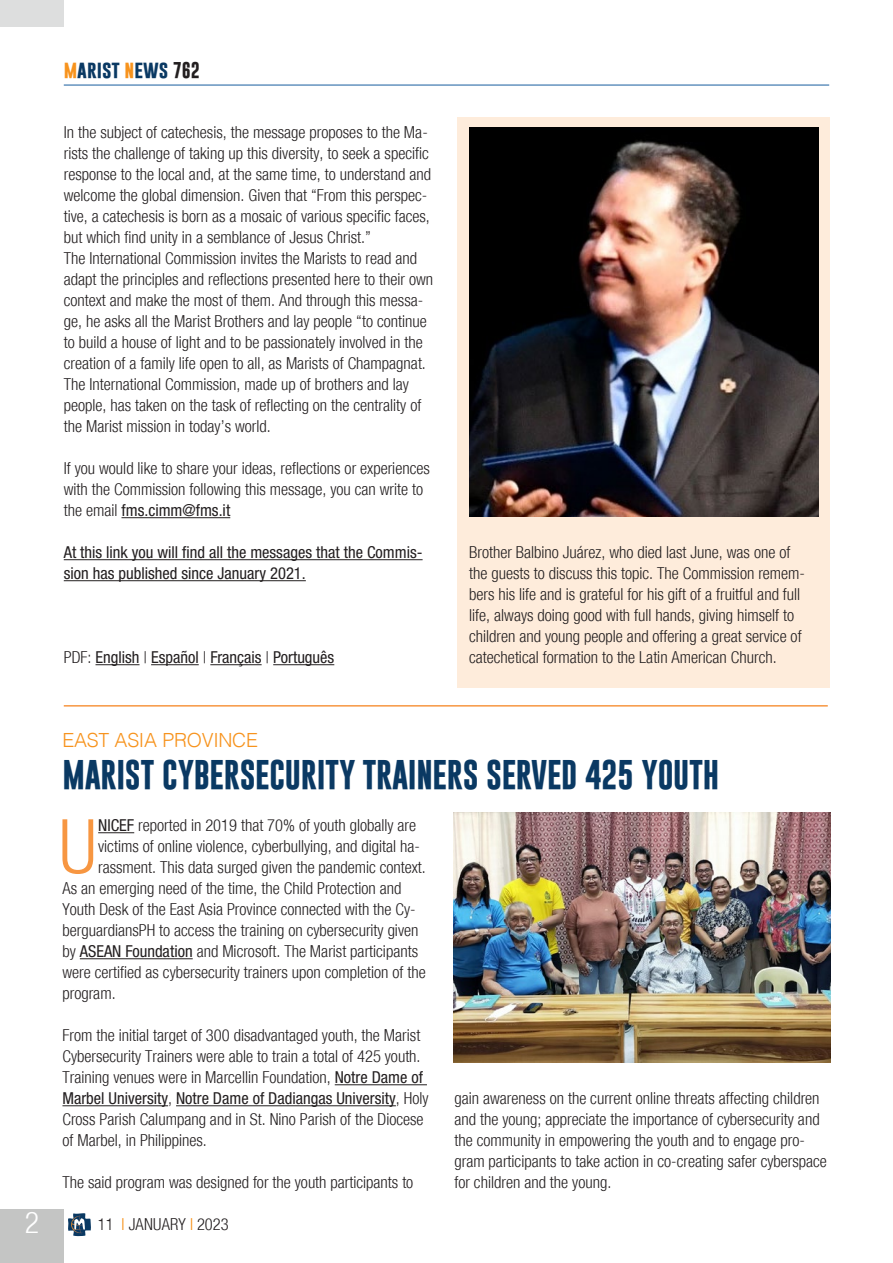
<style>
.page{position:relative;width:893px;height:1263px;background:#fff}
.page>*{position:absolute;margin:0;border:0;box-sizing:border-box;transform-origin:0 0}
.Testo_sinEspacio{font:300 condensed 75.3px "Helvetica Neue";color:#f79641}
.Titolo{font:700 30px "Gobold";letter-spacing:-.01em;color:#0a3963}
.t1{font:300 condensed 30px "Helvetica Neue";color:#fff}
.sommario{font:300 19.5px "Helvetica";letter-spacing:-.015em;color:#f7931d}
.t2{font:700 18px "Gobold";color:#0a3963}
.Testo_normal{font:300 condensed 16.5px/21px "Helvetica Neue";color:#231f20}
.Testo_sinEspacio-2{font:300 condensed 16.5px/21px "Helvetica Neue";color:#231f20}
.Testo_normal-2{font:condensed 16.5px/21px "Helvetica Neue";color:#231f20}
.s1{color:#f7931d}
.s2{font-size:16.5px;color:#231f20}
.s3{font-weight:400}
.s4{font-weight:300}
</style>
<div class="page">
<div style="left:0;top:1209px;width:64px;height:54px;background:#c4c5c4"></div>
<hr style="left:64px;top:85px;width:765px;height:1px;background:#175d9e">
<svg style="left:68px;top:1213px;width:23px;height:23px"></svg>
<div style="left:0;top:0;width:64px;height:27px;background:#dddede"></div>
<div style="left:457px;top:117px;width:372px;height:570px;background:#feecdb"></div>
<hr style="left:64px;top:705px;width:764px;height:2px;background:#f79641">
<hr style="left:121px;top:517px;width:109px;height:1px;background:#231f20">
<hr style="left:64px;top:559px;width:359px;height:1px;background:#231f20">
<hr style="left:64px;top:580px;width:242px;height:1px;background:#231f20">
<hr style="left:96px;top:664px;width:44px;height:1px;background:#231f20">
<hr style="left:151px;top:664px;width:48px;height:1px;background:#231f20">
<hr style="left:210px;top:664px;width:52px;height:1px;background:#231f20">
<hr style="left:273px;top:664px;width:61px;height:1px;background:#231f20">
<img style="left:469px;top:128px;width:349px;height:388px">
<hr style="left:98px;top:832px;width:36px;height:1px;background:#231f20">
<hr style="left:80px;top:958px;width:113px;height:1px;background:#231f20">
<hr style="left:335px;top:1084px;width:92px;height:1px;background:#231f20">
<hr style="left:62px;top:1105px;width:106px;height:1px;background:#231f20">
<hr style="left:176px;top:1105px;width:220px;height:1px;background:#231f20">
<img style="left:454px;top:813px;width:376px;height:249px">
<p class="t2" style="left:64px;top:57px;width:138px"><span class="s1">m</span>arist <span class="s1">n</span>ews <span class="s2">762</span></p>
<p class="Testo_normal" style="left:64px;top:122px;width:369px">In the subject of catechesis, the message proposes to the Ma&shy;rists the challenge of taking up this diversity, to seek a specific response to the local and, at the same time, to understand and welcome the global dimension. Given that “From this perspec&shy;tive, a catechesis is born as a mosaic of various specific faces, but which find unity in a semblance of Jesus Christ.”</p>
<p class="Testo_normal" style="left:64px;top:248px;width:371px">The International Commission invites the Marists to read and adapt the principles and reflections presented here to their own context and make the most of them. And through this messa&shy;ge, he asks all the Marist Brothers and lay people “to continue to build a house of light and to be passionately involved in the creation of a family life open to all, as Marists of Champagnat.</p>
<p class="Testo_normal" style="left:64px;top:374px;width:359px">The International Commission, made up of brothers and lay people, has taken on the task of reflecting on the centrality of the Marist mission in today’s world.</p>
<p class="Testo_normal" style="left:64px;top:458px;width:368px">If you would like to share your ideas, reflections or experiences with the Commission following this message, you can write to the email <span class="s3">fms.cimm@fms.it</span></p>
<p class="Testo_normal-2" style="left:64px;top:542px;width:360px">At this link you will find all the messages that the Commis&shy;sion has published since January 2021.</p>
<p class="Testo_normal-2" style="left:64px;top:647px;width:272px"><span class="s4">PDF:</span> English <span class="s4">|</span> Español <span class="s4">|</span> Français <span class="s4">|</span> Português</p>
<p class="Testo_normal" style="left:469px;top:542px;width:337px">Brother Balbino Juárez, who died last June, was one of the guests to discuss this topic. The Commission remem&shy;bers his life and is grateful for his gift of a fruitful and full life, always doing good with full hands, giving himself to children and young people and offering a great service of catechetical formation to the Latin American Church.</p>
<p class="sommario" style="left:62px;top:723px;width:197px">EAST ASIA PROVINCE</p>
<p class="Titolo" style="left:62px;top:755px;width:658px">MARIST CYBERSECURITY TRAINERS SERVED 425 YOUTH</p>
<p class="Testo_sinEspacio" style="left:59px;top:803px;width:39px">U</p>
<p class="Testo_sinEspacio-2" style="left:98px;top:815px;width:320px"><span class="s3">NICEF</span> reported in 2019 that 70% of youth globally are</p>
<p class="Testo_sinEspacio-2" style="left:98px;top:836px;width:323px">victims of online violence, cyberbullying, and digital ha-</p>
<p class="Testo_sinEspacio-2" style="left:98px;top:857px;width:329px">rassment. This data surged given the pandemic context.</p>
<p class="Testo_sinEspacio-2" style="left:62px;top:878px;width:340px">As an emerging need of the time, the Child Protection and</p>
<p class="Testo_sinEspacio-2" style="left:62px;top:899px;width:355px">Youth Desk of the East Asia Province connected with the Cy-</p>
<p class="Testo_sinEspacio-2" style="left:62px;top:920px;width:357px">berguardiansPH to access the training on cybersecurity given</p>
<p class="Testo_sinEspacio-2" style="left:62px;top:941px;width:357px">by <span class="s3">ASEAN Foundation</span> and Microsoft. The Marist participants</p>
<p class="Testo_sinEspacio-2" style="left:62px;top:962px;width:365px">were certified as cybersecurity trainers upon completion of the</p>
<p class="Testo_sinEspacio-2" style="left:62px;top:983px;width:55px">program.</p>
<p class="Testo_sinEspacio-2" style="left:62px;top:1025px;width:368px">From the initial target of 300 disadvantaged youth, the Marist Cybersecurity Trainers were able to train a total of 425 youth.<br>Training venues were in Marcellin Foundation, <span class="s3">Notre Dame of Marbel University</span>, <span class="s3">Notre Dame of Dadiangas University</span>, Holy Cross Parish Calumpang and in St. Nino Parish of the Diocese of Marbel, in Philippines.</p>
<p class="Testo_sinEspacio-2" style="left:62px;top:1172px;width:352px">The said program was designed for the youth participants to</p>
<h2 class="t1" style="left:25px;top:1205px;width:16px">2</h2>
<p class="Testo_normal" style="left:98px;top:1214px;width:132px">11 <span class="s1">I</span> JANUARY <span class="s1">I</span> 2023</p>
<p class="Testo_sinEspacio-2" style="left:454px;top:1088px;width:374px">gain awareness on the current online threats affecting children and the young; appreciate the importance of cybersecurity and the community in empowering the youth and to engage pro&shy;gram participants to take action in co-creating safer cyberspace for children and the young.</p>
</div>
